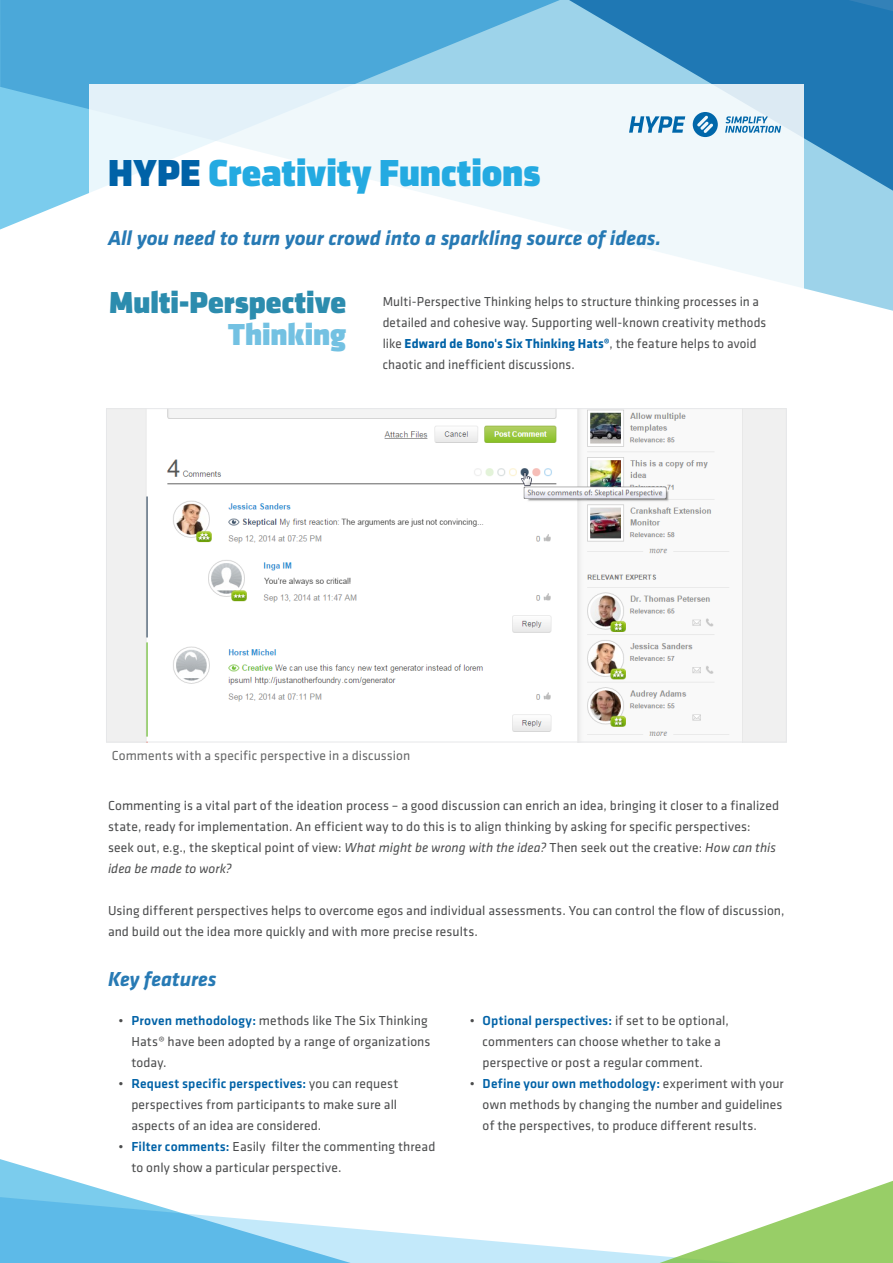
<style>
.page{position:relative;width:893px;height:1263px;background:#fff}
.page>*{position:absolute;margin:0;border:0;box-sizing:border-box;transform-origin:0 0}
.t1{font:39px "Klavika Display Bl";letter-spacing:-.005em;color:#24aae1}
.Headlines_11_14{font:31.5px/32.4px "Klavika Display Bl";color:#2c8cae;text-align:right}
.t2{font:italic 700 21px "Klavika";letter-spacing:-.005em;color:#0062a7}
.Text{font:13.5px/21px "Klavika";letter-spacing:.01em;color:#4b4c4d}
.s1{color:#0062a7}
.s2{color:#73c1e2}
.s3{font-weight:700;color:#0062a7}
.s4{font-style:italic}
.s5{font-weight:500;color:#0062a7}
</style>
<div class="page">
<svg style="left:786px;top:274px;width:107px;height:145px"></svg>
<svg style="left:0;top:0;width:893px;height:274px;background:#61add7"></svg>
<div style="left:90px;top:85px;width:714px;height:212px;background:linear-gradient(to bottom,#e9f4fa,#fff)"></div>
<svg style="left:693px;top:112px;width:25px;height:25px"></svg>
<svg style="left:629px;top:116px;width:56px;height:17px"></svg>
<svg style="left:725px;top:116px;width:56px;height:17px"></svg>
<img style="left:108px;top:410px;width:676px;height:330px">
<svg style="left:0;top:1159px;width:893px;height:104px"></svg>
<p class="t1" style="left:108px;top:150px;width:434px"><span class="s1">HYPE</span> Creativity Functions</p>
<h3 class="t2" style="left:108px;top:223px;width:555px">All you need to turn your crowd into a sparkling source of ideas.</h3>
<p class="Headlines_11_14" style="left:109px;top:287px;width:238px">Multi-Perspective<br><span class="s2">Thinking</span></p>
<p class="Text" style="left:383px;top:291px;width:385px">Multi-Perspective Thinking helps to structure thinking processes in a detailed and cohesive way. Supporting well-known creativity methods like <span class="s3">Edward de Bono's Six Thinking Hats®</span>, the feature helps to avoid chaotic and inefficient discussions.</p>
<p class="Text" style="left:112px;top:745px;width:300px">Comments with a specific perspective in a discussion</p>
<p class="Text" style="left:108px;top:795px;width:673px">Commenting is a vital part of the ideation process – a good discussion can enrich an idea, bringing it closer to a finalized state, ready for implementation. An efficient way to do this is to align thinking by asking for specific perspectives: seek out, e.g., the skeptical point of view: <span class="s4">What might be wrong with the idea?</span> Then seek out the creative: <span class="s4">How can this idea be made to work?</span></p>
<p class="Text" style="left:108px;top:900px;width:678px">Using different perspectives helps to overcome egos and individual assessments. You can control the flow of discussion, and build out the idea more quickly and with more precise results.</p>
<h3 class="t2" style="left:108px;top:964px;width:110px">Key features</h3>
<p class="Text" style="left:131px;top:1010px;width:301px;text-indent:-13px">• <span class="s5">Proven methodology:</span> methods like The Six Thinking<br>Hats® have been adopted by a range of organizations today.</p>
<p class="Text" style="left:131px;top:1073px;width:268px;text-align:justify;text-indent:-13px">• <span class="s5">Request specific perspectives:</span> you can request perspectives from participants to make sure all aspects of an idea are considered.</p>
<p class="Text" style="left:131px;top:1136px;width:306px;text-indent:-13px">• <span class="s5">Filter comments:</span> Easily filter the commenting thread to only show a particular perspective.</p>
<p class="Text" style="left:483px;top:1010px;width:248px;text-indent:-13px">• <span class="s5">Optional perspectives:</span> if set to be optional, commenters can choose whether to take a perspective or post a regular comment.</p>
<p class="Text" style="left:483px;top:1073px;width:303px;text-align:justify;text-indent:-13px">• <span class="s5">Define your own methodology:</span> experiment with your own methods by changing the number and guidelines of the perspectives, to produce different results.</p>
</div>
